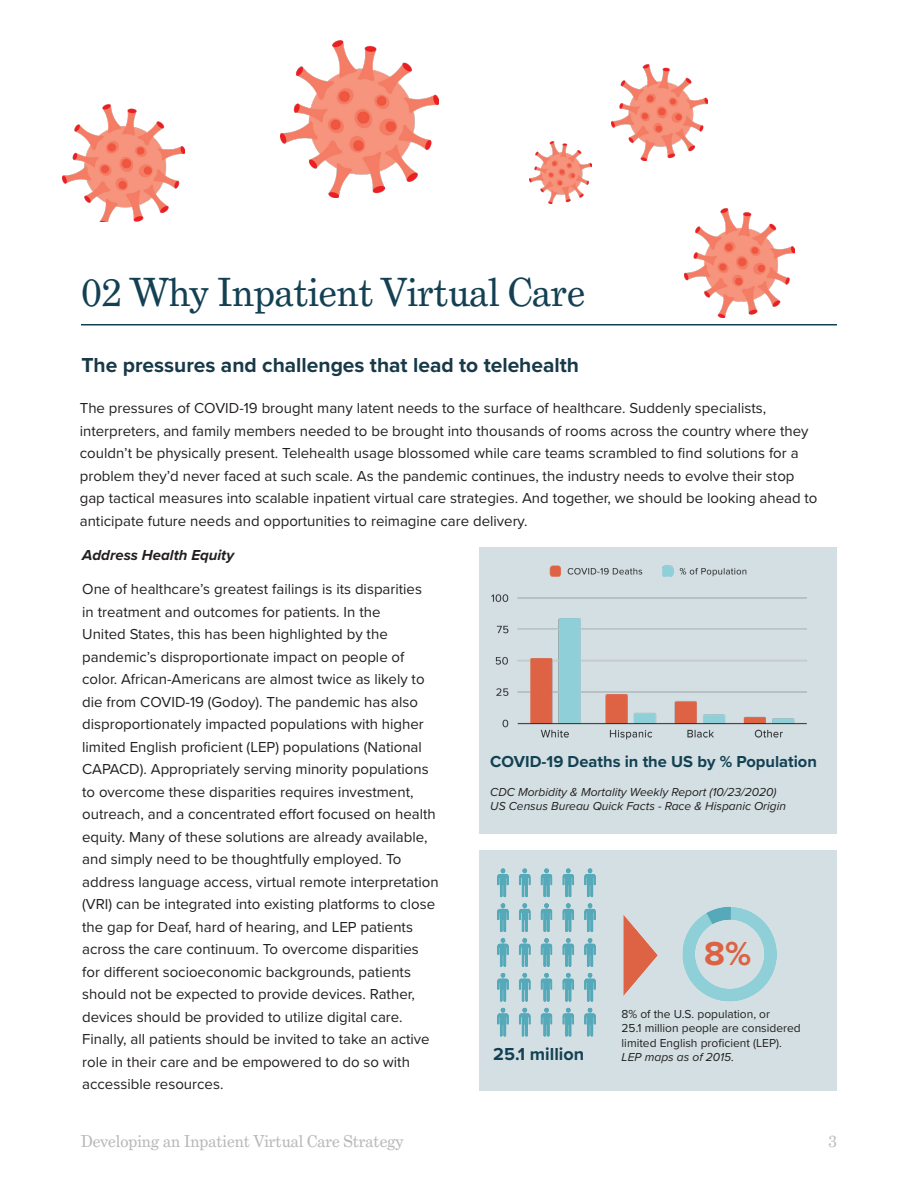
<style>
.page{position:relative;width:918px;height:1188px;background:#fff}
.page>*{position:absolute;margin:0;border:0;box-sizing:border-box;transform-origin:0 0}
.t1{font:39px "Grad";color:#134153}
.t2{font:700 34.5px "Proxima Nova";color:#dc6243}
.t3{font:700 21px "Proxima Nova";color:#183948}
.t4{font:700 18px "Proxima Nova";color:#134153}
.t5{font:16.5px "Grad";color:#b8b8b8}
.t6{font:700 16.5px "Proxima Nova";color:#134153}
.t7{font:16.5px "Grad";color:#b9b9b8}
.Body_Text{font:15px/22.5px "Proxima Nova";color:#231f20}
.Paragraph_Style_1{font:italic 700 15px "Proxima Nova";color:#231f20}
.Body_Text-2{font:italic 12px "Proxima Nova";color:#231f20}
.t8{font:12px "Proxima Nova";color:#231f20}
</style>
<div class="page">
<div style="left:479px;top:850px;width:358px;height:240px;background:#d3dfe2"></div>
<div style="left:479px;top:547px;width:358px;height:287px;background:#d3dfe2"></div>
<img style="left:63px;top:105px;width:121px;height:117px">
<img style="left:281px;top:40px;width:158px;height:157px">
<img style="left:611px;top:64px;width:97px;height:96px">
<img style="left:529px;top:141px;width:63px;height:62px">
<img style="left:491px;top:565px;width:316px;height:175px">
<img style="left:685px;top:208px;width:110px;height:109px">
<img style="left:498px;top:869px;width:278px;height:167px">
<hr style="left:81px;top:324px;width:756px;height:2px;background:#134153">
<p class="t1" style="left:81px;top:268px;width:505px">02 Why Inpatient Virtual Care</p>
<p class="t3" style="left:81px;top:349px;width:499px">The pressures and challenges that lead to telehealth</p>
<p class="Body_Text" style="left:80px;top:396px;width:739px">The pressures of COVID-19 brought many latent needs to the surface of healthcare. Suddenly specialists, interpreters, and family members needed to be brought into thousands of rooms across the country where they couldn’t be physically present. Telehealth usage blossomed while care teams scrambled to find solutions for a problem they’d never faced at such scale. As the pandemic continues, the industry needs to evolve their stop gap tactical measures into scalable inpatient virtual care strategies. And together, we should be looking ahead to anticipate future needs and opportunities to reimagine care delivery.</p>
<p class="Paragraph_Style_1" style="left:82px;top:544px;width:153px">Address Health Equity</p>
<p class="Body_Text" style="left:82px;top:578px;width:358px">One of healthcare’s greatest failings is its disparities<br>in treatment and outcomes for patients. In the<br>United States, this has been highlighted by the pandemic’s disproportionate impact on people of color. African-Americans are almost twice as likely to die from COVID-19 (Godoy). The pandemic has also disproportionately impacted populations with higher limited English proficient (LEP) populations (National CAPACD). Appropriately serving minority populations to overcome these disparities requires investment, outreach, and a concentrated effort focused on health equity. Many of these solutions are already available, and simply need to be thoughtfully employed. To address language access, virtual remote interpretation (VRI) can be integrated into existing platforms to close the gap for Deaf, hard of hearing, and LEP patients across the care continuum. To overcome disparities for different socioeconomic backgrounds, patients should not be expected to provide devices. Rather, devices should be provided to utilize digital care.<br>Finally, all patients should be invited to take an active role in their care and be empowered to do so with accessible resources.</p>
<p class="t6" style="left:490px;top:749px;width:328px">COVID-19 Deaths in the US by % Population</p>
<p class="Body_Text-2" style="left:490px;top:783px;width:288px">CDC Morbidity &amp; Mortality Weekly Report (10/23/2020)</p>
<p class="Body_Text-2" style="left:490px;top:797px;width:297px">US Census Bureau Quick Facts - Race &amp; Hispanic Origin</p>
<p class="t2" style="left:704px;top:928px;width:49px">8%</p>
<p class="t8" style="left:622px;top:1005px;width:150px">8% of the U.S. population, or</p>
<p class="t8" style="left:622px;top:1019px;width:181px">25.1 million people are considered</p>
<p class="t8" style="left:622px;top:1034px;width:162px">limited English proficient (LEP).</p>
<p class="Body_Text-2" style="left:622px;top:1048px;width:114px">LEP maps as of 2015.</p>
<p class="t4" style="left:493px;top:1041px;width:92px">25.1 million</p>
<p class="t5" style="left:81px;top:1131px;width:324px">Developing an Inpatient Virtual Care Strategy</p>
<p class="t7" style="left:828px;top:1131px;width:10px">3</p>
</div>
